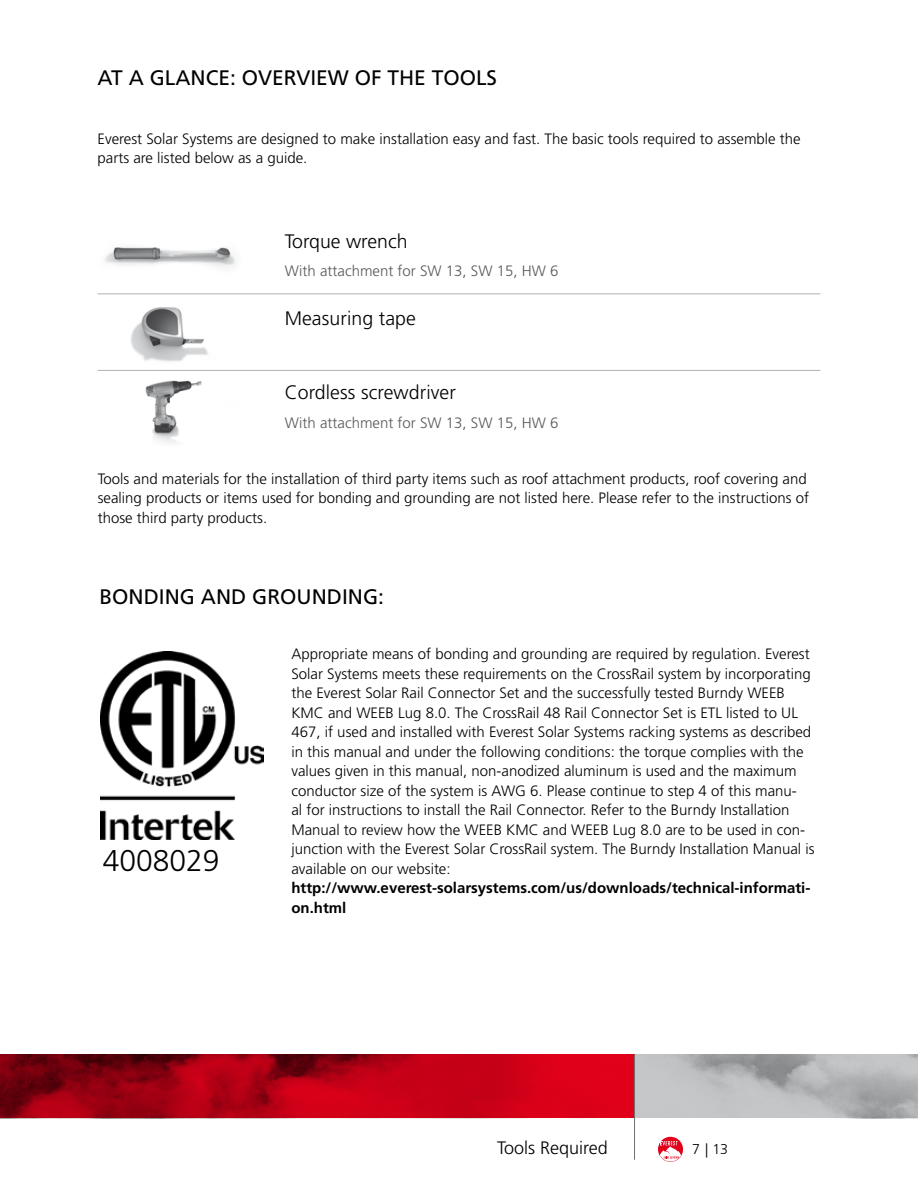
<style>
.page{position:relative;width:918px;height:1188px;background:#fff}
.page>*{position:absolute;margin:0;border:0;box-sizing:border-box;transform-origin:0 0}
.t1{font:300 30px "Frutiger LT";color:#000}
.t2{font:21px "Frutiger LT";color:#000}
.t3{font:300 19.5px "Frutiger LT";letter-spacing:.005em;color:#000}
.t4{font:300 18px "Frutiger LT";color:#000}
.t5{font:300 15px/19.5px "Frutiger LT";color:#000}
.t6{font:700 15px/19.5px "Frutiger LT";color:#000}
.t7{font:300 15px "Frutiger LT";color:#58585a}
.t8{font:300 14.25px "Frutiger LT";color:#000}
</style>
<div class="page">
<svg style="left:0;top:1055px;width:634px;height:63px"></svg>
<svg style="left:635px;top:1055px;width:283px;height:63px;fill:#bfbfc1"></svg>
<hr style="left:634px;top:1054px;width:1px;height:106px;background:#707172">
<img style="left:98px;top:247px;width:144px;height:196px">
<hr style="left:98px;top:370px;width:722px;height:1px;background:#b1b3b4">
<hr style="left:98px;top:293px;width:722px;height:1px;background:#b1b3b4">
<img style="left:100px;top:652px;width:164px;height:188px">
<svg style="left:658px;top:1137px;width:25px;height:25px"></svg>
<h2 class="t2" style="left:98px;top:65px;width:67px">AT A GLANCE</h2>
<h2 class="t2" style="left:230px;top:65px;width:228px">: OVERVIEW OF THE TOOLS</h2>
<p class="t5" style="left:98px;top:129px;width:705px">Everest Solar Systems are designed to make installation easy and fast. The basic tools required to assemble the parts are listed below as a guide.</p>
<h3 class="t3" style="left:285px;top:230px;width:124px">Torque wrench</h3>
<p class="t7" style="left:285px;top:263px;width:275px">With attachment for SW 13, SW 15, HW 6</p>
<h3 class="t3" style="left:285px;top:308px;width:133px">Measuring tape</h3>
<h3 class="t3" style="left:285px;top:381px;width:173px">Cordless screwdriver</h3>
<p class="t7" style="left:285px;top:414px;width:275px">With attachment for SW 13, SW 15, HW 6</p>
<p class="t5" style="left:98px;top:469px;width:713px">Tools and materials for the installation of third party items such as roof attachment products, roof covering and sealing products or items used for bonding and grounding are not listed here. Please refer to the instructions of those third party products.</p>
<h2 class="t2" style="left:99px;top:584px;width:286px">BONDING AND GROUNDING:</h2>
<h1 class="t1" style="left:103px;top:843px;width:118px">4008029</h1>
<p class="t5" style="left:291px;top:645px;width:525px">Appropriate means of bonding and grounding are required by regulation. Everest Solar Systems meets these requirements on the CrossRail system by incorporating the Everest Solar Rail Connector Set and the successfully tested Burndy WEEB KMC and WEEB Lug 8.0. The CrossRail 48 Rail Connector Set is ETL listed to UL 467, if used and installed with Everest Solar Systems racking systems as described in this manual and under the following conditions: the torque complies with the values given in this manual, non-anodized aluminum is used and the maximum conductor size of the system is AWG 6. Please continue to step 4 of this manu-<br>al for instructions to install the Rail Connector. Refer to the Burndy Installation Manual to review how the WEEB KMC and WEEB Lug 8.0 are to be used in con&shy;junction with the Everest Solar CrossRail system. The Burndy Installation Manual is available on our website:</p>
<p class="t6" style="left:291px;top:879px;width:520px">http://www.everest-solarsystems.com/us/downloads/technical-informati&shy;on.html</p>
<p class="t4" style="left:497px;top:1138px;width:112px">Tools Required</p>
<p class="t8" style="left:692px;top:1141px;width:37px">7 | 13</p>
</div>
